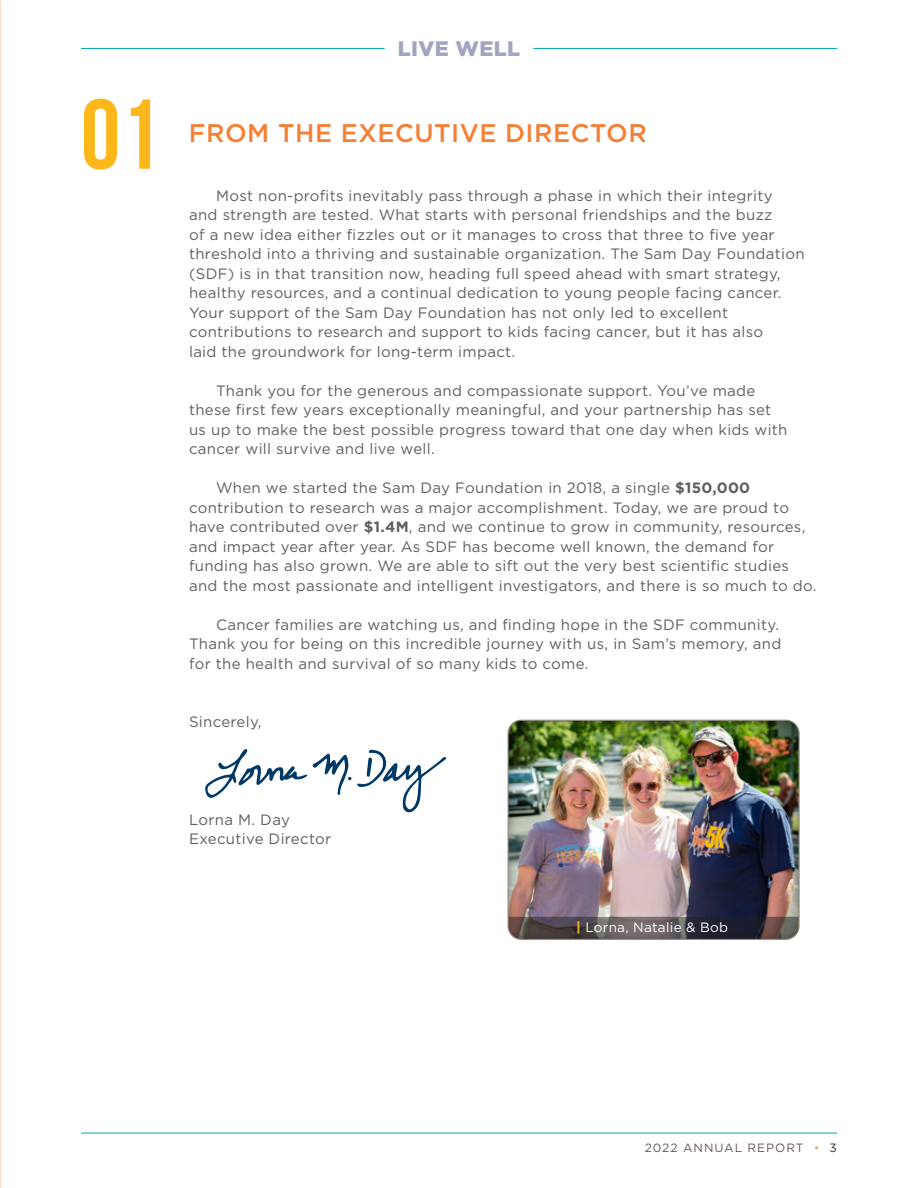
<style>
.page{position:relative;width:918px;height:1188px;background:#fff}
.page>*{position:absolute;margin:0;border:0;box-sizing:border-box;transform-origin:0 0}
.t1{font:99px "Bebas Neue";color:#fdb71b}
.t2{font:500 25.5px "Gotham";letter-spacing:.02em;color:#f57f35}
.t3{font:900 21px "Gotham";letter-spacing:.02em;color:#a3a4bf}
.t4{font:15px/19.5px "Gotham";letter-spacing:.02em;color:#5d6061}
.t5{font:13.5px "Gotham";letter-spacing:.02em;color:#fff}
.t6{font:12px "Gotham";letter-spacing:.08em;color:#635653}
.s1{font-weight:700}
.s2{font-weight:700;color:#fdb71b}
.s3{color:#f9a26b}
.s4{color:#372d2b}
</style>
<div class="page">
<hr style="left:81px;top:48px;width:304px;height:1px;background:#00a6b6">
<hr style="left:533px;top:48px;width:304px;height:1px;background:#00a6b6">
<hr style="left:81px;top:1133px;width:756px;height:1px;background:#00a6b6">
<svg style="left:205px;top:749px;width:241px;height:64px"></svg>
<div style="left:506px;top:718px;width:294px;height:223px;background:#231f20;opacity:.65"></div>
<svg style="left:509px;top:917px;width:289px;height:22px;background:#4f484c"></svg>
<h1 class="t1" style="left:81px;top:80px;width:80px">01</h1>
<h3 class="t3" style="left:398px;top:34px;width:124px">LIVE WELL</h3>
<h2 class="t2" style="left:189px;top:116px;width:459px">FROM THE EXECUTIVE DIRECTOR</h2>
<p class="t4" style="left:189px;top:186px;width:617px;text-indent:27px">Most non-profits inevitably pass through a phase in which their integrity and strength are tested. What starts with personal friendships and the buzz<br>of a new idea either fizzles out or it manages to cross that three to five year threshold into a thriving and sustainable organization. The Sam Day Foundation (SDF) is in that transition now, heading full speed ahead with smart strategy, healthy resources, and a continual dedication to young people facing cancer.<br>Your support of the Sam Day Foundation has not only led to excellent contributions to research and support to kids facing cancer, but it has also<br>laid the groundwork for long-term impact.</p>
<p class="t4" style="left:189px;top:381px;width:600px;text-indent:27px">Thank you for the generous and compassionate support. You’ve made these first few years exceptionally meaningful, and your partnership has set us up to make the best possible progress toward that one day when kids with cancer will survive and live well.</p>
<p class="t4" style="left:189px;top:478px;width:629px;text-indent:27px">When we started the Sam Day Foundation in 2018, a single <span class="s1">$150,000 </span>contribution to research was a major accomplishment. Today, we are proud to have contributed over <span class="s1">$1.4M</span>, and we continue to grow in community, resources, and impact year after year. As SDF has become well known, the demand for funding has also grown. We are able to sift out the very best scientific studies and the most passionate and intelligent investigators, and there is so much to do.</p>
<p class="t4" style="left:189px;top:615px;width:594px;text-indent:27px">Cancer families are watching us, and finding hope in the SDF community.<br>Thank you for being on this incredible journey with us, in Sam’s memory, and for the health and survival of so many kids to come.</p>
<p class="t4" style="left:189px;top:712px;width:74px">Sincerely,</p>
<p class="t4" style="left:189px;top:810px;width:144px">Lorna M. Day<br>Executive Director</p>
<p class="t5" style="left:576px;top:919px;width:154px"><span class="s2">|</span> Lorna, Natalie &amp; Bob</p>
<p class="t6" style="left:645px;top:1140px;width:194px">2022 ANNUAL REPORT <span class="s3">•</span> <span class="s4">3</span></p>
</div>
